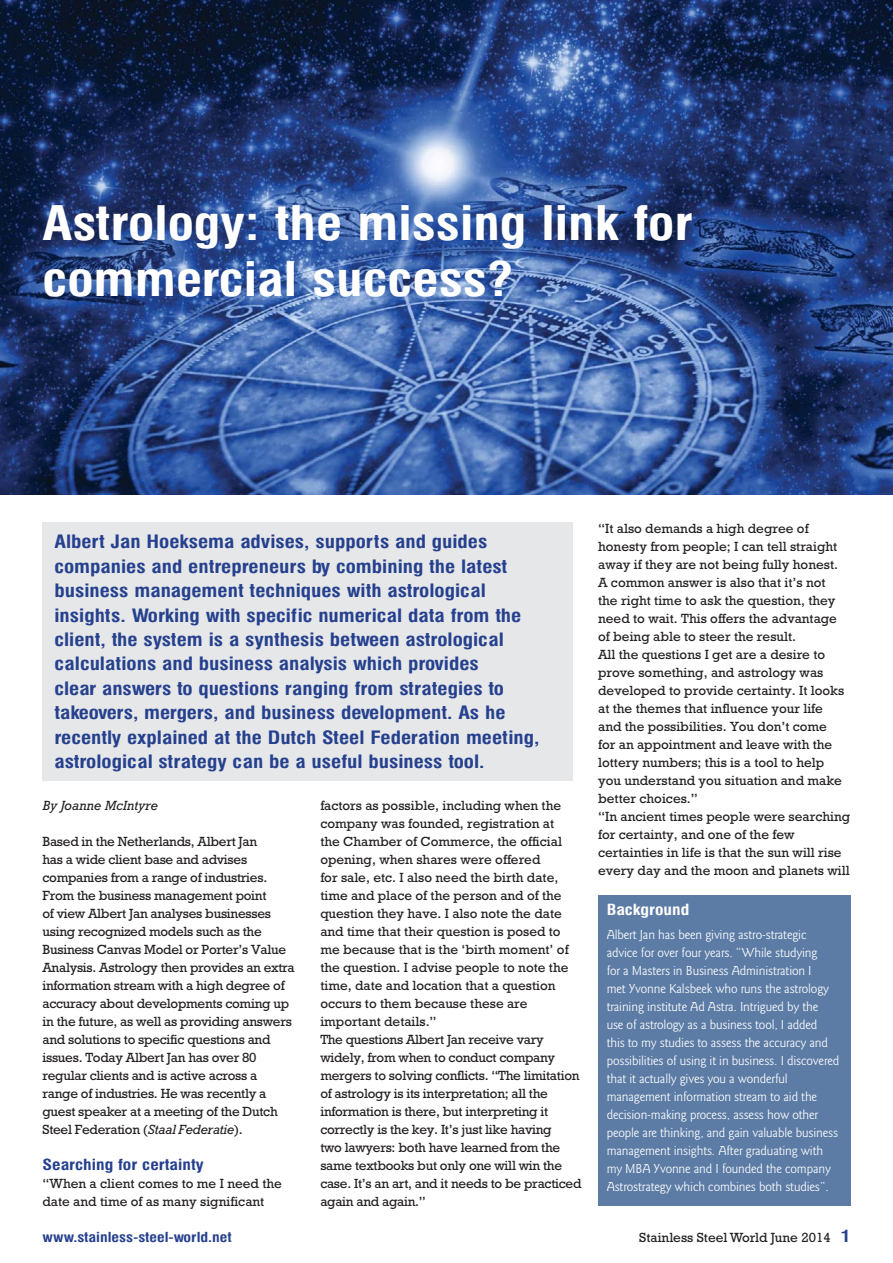
<style>
.page{position:relative;width:893px;height:1263px;background:#fff}
.page>*{position:absolute;margin:0;border:0;box-sizing:border-box;transform-origin:0 0}
.t1{font:700 46.5px/55.8px "Milford";color:#fff}
.t2{font:700 18px/24.5px "Milford";color:#25408e}
.t3{font:700 15px "Milford";color:#25408e}
.t4{font:700 15px "Milford";color:#fff}
.t5{font:13.5px/18px "Rockwell";color:#231f20}
.t6{font:13.5px/18px "Goudy Sans";letter-spacing:-.01em;color:#fff}
.t7{font:13.5px/18px "Rockwell";letter-spacing:-.02em;color:#231f20}
.t8{font:700 13.5px "Milford";color:#25408e}
.t9{font:italic 13.5px "Rockwell";color:#231f20}
.s1{font-style:italic}
.s2{font-family:"Milford";font-weight:700;font-size:16.5px;color:#25408e}
</style>
<div class="page">
<img style="left:0;top:0;width:893px;height:495px">
<div style="left:42px;top:522px;width:531px;height:258px;background:#e6e7e8"></div>
<div style="left:598px;top:895px;width:252px;height:311px;background:#5c7ca5"></div>
<h1 class="t1" style="left:42px;top:199px;width:652px">Astrology: the missing link for commercial success?</h1>
<p class="t2" style="left:54px;top:531px;width:486px">Albert Jan Hoeksema advises, supports and guides companies and entrepreneurs by combining the latest business management techniques with astrological insights. Working with specific numerical data from the client, the system is a synthesis between astrological calculations and business analysis which provides<br>clear answers to questions ranging from strategies to takeovers, mergers, and business development. As he recently explained at the Dutch Steel Federation meeting, astrological strategy can be a useful business tool.</p>
<p class="t9" style="left:42px;top:801px;width:117px">By Joanne McIntyre</p>
<p class="t7" style="left:42px;top:834px;width:254px">Based in the Netherlands, Albert Jan<br>has a wide client base and advises companies from a range of industries.<br>From the business management point<br>of view Albert Jan analyses businesses using recognized models such as the Business Canvas Model or Porter’s Value Analysis. Astrology then provides an extra information stream with a high degree of accuracy about developments coming up in the future, as well as providing answers and solutions to specific questions and issues. Today Albert Jan has over 80 regular clients and is active across a range of industries. He was recently a guest speaker at a meeting of the Dutch Steel Federation (<span class="s1">Staal Federatie</span>).</p>
<p class="t3" style="left:42px;top:1158px;width:163px">Searching for certainty</p>
<p class="t5" style="left:42px;top:1176px;width:241px">“When a client comes to me I need the date and time of as many significant</p>
<p class="t5" style="left:320px;top:798px;width:263px">factors as possible, including when the company was founded, registration at<br>the Chamber of Commerce, the official opening, when shares were offered<br>for sale, etc. I also need the birth date, time and place of the person and of the question they have. I also note the date and time that their question is posed to me because that is the ‘birth moment’ of the question. I advise people to note the time, date and location that a question occurs to them because these are important details.”<br>The questions Albert Jan receive vary widely, from when to conduct company mergers to solving conflicts. “The limitation of astrology is its interpretation; all the information is there, but interpreting it correctly is the key. It’s just like having<br>two lawyers: both have learned from the same textbooks but only one will win the case. It’s an art, and it needs to be practiced again and again.”</p>
<p class="t5" style="left:598px;top:520px;width:254px">“It also demands a high degree of honesty from people; I can tell straight away if they are not being fully honest.<br>A common answer is also that it’s not<br>the right time to ask the question, they need to wait. This offers the advantage of being able to steer the result.<br>All the questions I get are a desire to prove something, and astrology was developed to provide certainty. It looks at the themes that influence your life<br>and the possibilities. You don’t come<br>for an appointment and leave with the lottery numbers; this is a tool to help you understand you situation and make better choices.”<br>“In ancient times people were searching for certainty, and one of the few certainties in life is that the sun will rise every day and the moon and planets will</p>
<p class="t4" style="left:607px;top:903px;width:84px">Background</p>
<p class="t6" style="left:607px;top:927px;width:234px">Albert Jan has been giving astro-strategic advice for over four years. “While studying<br>for a Masters in Business Administration I<br>met Yvonne Kalsbeek who runs the astrology training institute Ad Astra. Intrigued by the<br>use of astrology as a business tool, I added<br>this to my studies to assess the accuracy and possibilities of using it in business. I discovered that it actually gives you a wonderful management information stream to aid the decision-making process, assess how other people are thinking, and gain valuable business management insights. After graduating with my MBA Yvonne and I founded the company Astrostrategy which combines both studies”.</p>
<p class="t8" style="left:42px;top:1231px;width:191px">www.stainless-steel-world.net</p>
<p class="t5" style="left:639px;top:1230px;width:213px">Stainless Steel World June 2014 <span class="s2">1</span></p>
</div>
